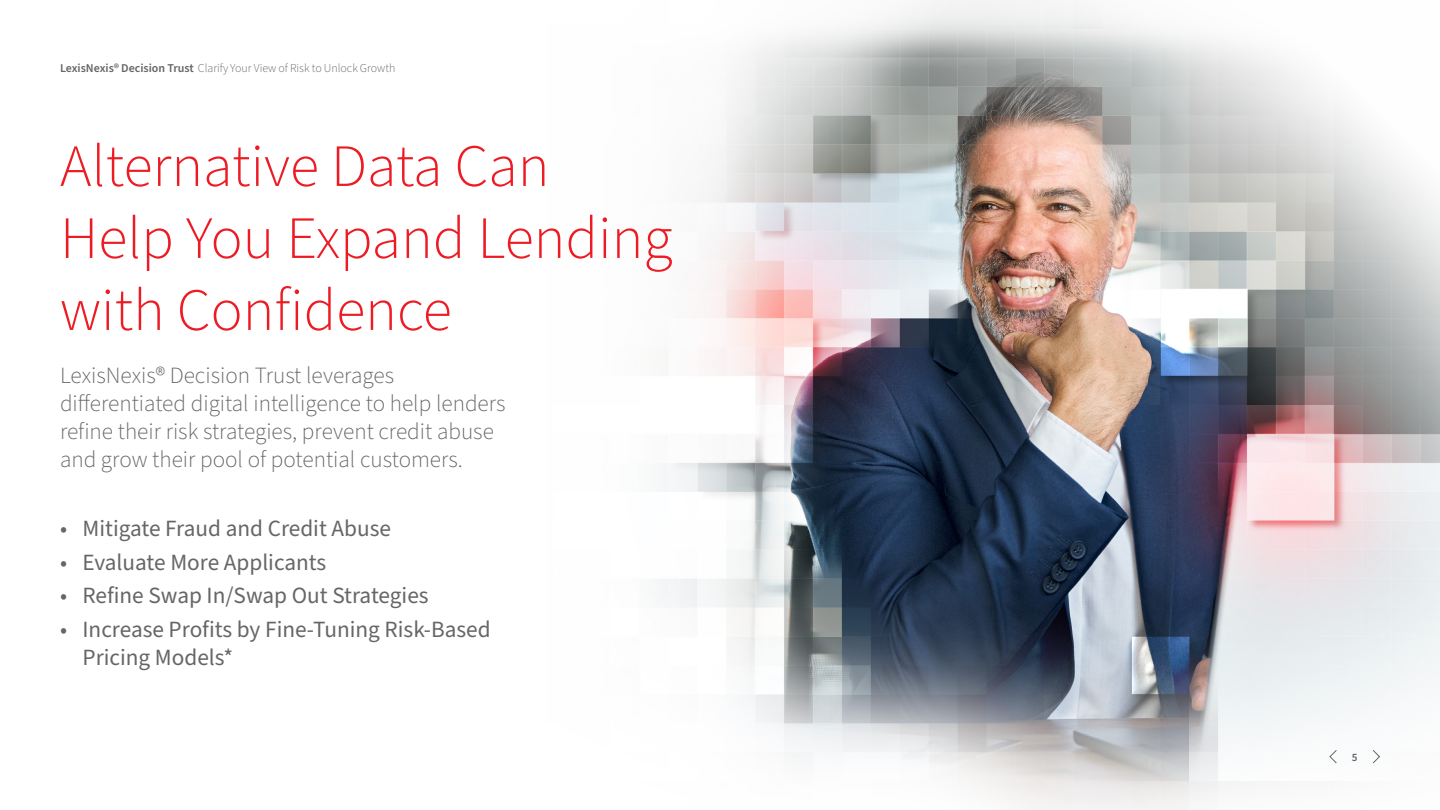
<style>
.page{position:relative;width:1440px;height:810px;background:#fff}
.page>*{position:absolute;margin:0;border:0;box-sizing:border-box;transform-origin:0 0}
.t1{font:300 60px/72px "Source Sans Pro";color:#ed1c24}
.t2{font:300 23.25px/27.9px "Source Sans Pro";color:#666}
.t3{font:23.25px/27.9px "Source Sans Pro";color:#666}
.t4{font:300 12px "Source Sans Pro";color:#666}
.t5{font:600 11.25px "Source Sans Pro";color:#666}
.s1{font-weight:600}
</style>
<div class="page">
<img style="left:660px;top:0;width:780px;height:810px">
<svg style="left:1372px;top:749px;width:9px;height:15px"></svg>
<svg style="left:1329px;top:749px;width:8px;height:15px"></svg>
<p class="t4" style="left:60px;top:60px;width:337px"><span class="s1">LexisNexis® Decision Trust</span> Clarify Your View of Risk to Unlock Growth</p>
<h1 class="t1" style="left:60px;top:132px;width:614px">Alternative Data Can<br>Help You Expand Lending with Confidence</h1>
<p class="t2" style="left:60px;top:363px;width:447px">LexisNexis® Decision Trust leverages differentiated digital intelligence to help lenders refine their risk strategies, prevent credit abuse and grow their pool of potential customers.</p>
<p class="t3" style="left:60px;top:515px;width:333px">• Mitigate Fraud and Credit Abuse</p>
<p class="t3" style="left:60px;top:549px;width:268px">• Evaluate More Applicants</p>
<p class="t3" style="left:60px;top:583px;width:370px">• Refine Swap In/Swap Out Strategies</p>
<p class="t3" style="left:83px;top:616px;width:410px;text-indent:-23px">• Increase Profits by Fine-Tuning Risk-Based<br>Pricing Models*</p>
<p class="t5" style="left:1352px;top:750px;width:7px">5</p>
</div>
